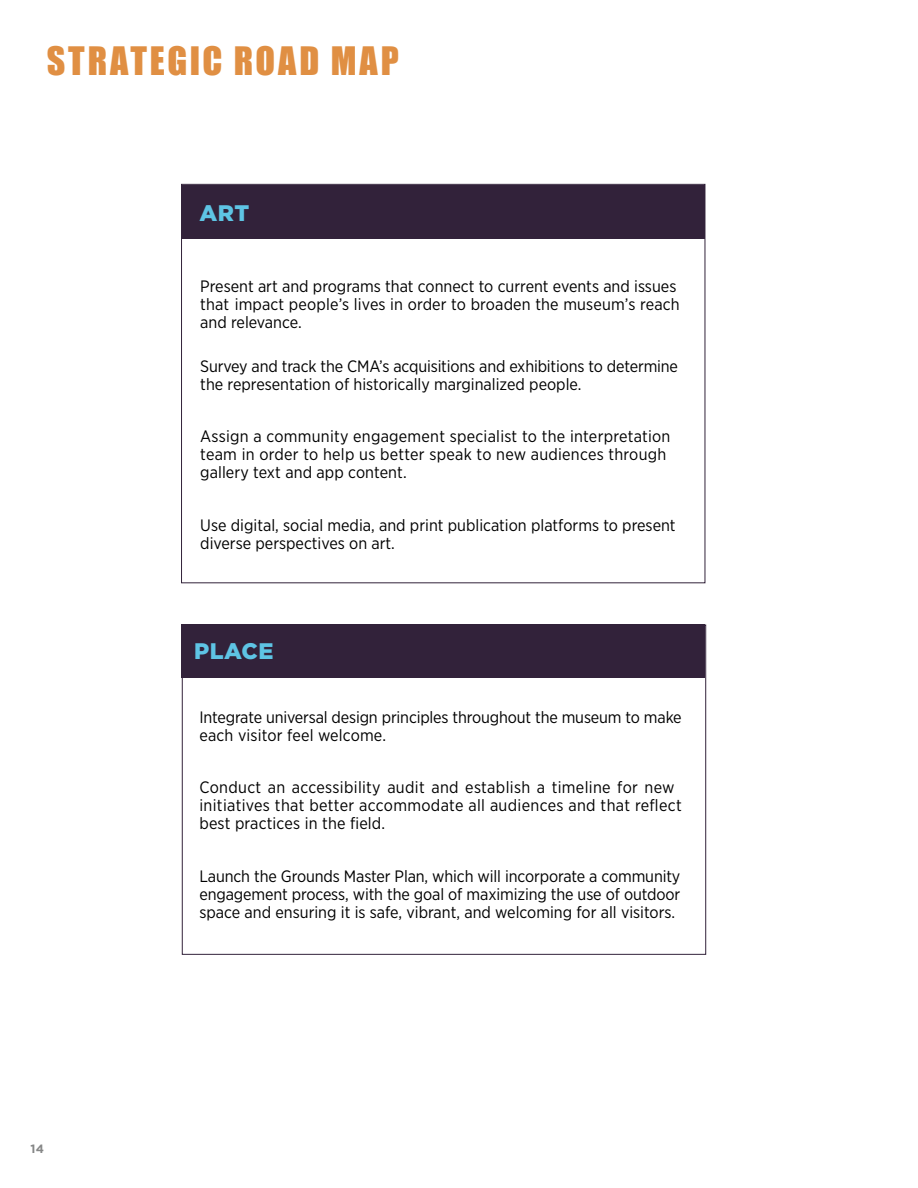
<style>
.page{position:relative;width:918px;height:1188px;background:#fff}
.page>*{position:absolute;margin:0;border:0;box-sizing:border-box;transform-origin:0 0}
.t1{font:36px "Impact";letter-spacing:.08em;color:#e08f43}
.t2{font:900 22.5px "Gotham";letter-spacing:.025em;color:#5ec4e4}
.t3{font:16.5px/18px "Gotham Narrow";color:#000}
.t4{font:16.5px/18px "Gotham Narrow";letter-spacing:.02em;color:#000}
.t5{font:700 12px "Gotham";color:#868787}
</style>
<div class="page">
<div style="left:181px;top:185px;width:524px;height:54px;background:#32223a"></div>
<div style="left:181px;top:624px;width:524px;height:54px;background:#32223a"></div>
<h1 class="t1" style="left:47px;top:33px;width:354px">STRATEGIC ROAD MAP</h1>
<h2 class="t2" style="left:199px;top:198px;width:52px">ART</h2>
<p class="t3" style="left:200px;top:277px;width:481px">Present art and programs that connect to current events and issues that impact people’s lives in order to broaden the museum’s reach and relevance.</p>
<p class="t3" style="left:200px;top:357px;width:479px">Survey and track the CMA’s acquisitions and exhibitions to determine the representation of historically marginalized people.</p>
<p class="t3" style="left:200px;top:427px;width:472px">Assign a community engagement specialist to the interpretation team in order to help us better speak to new audiences through gallery text and app content.</p>
<p class="t3" style="left:200px;top:516px;width:477px">Use digital, social media, and print publication platforms to present diverse perspectives on art.</p>
<h2 class="t2" style="left:194px;top:636px;width:81px">PLACE</h2>
<p class="t3" style="left:199px;top:708px;width:484px">Integrate universal design principles throughout the museum to make each visitor feel welcome.</p>
<p class="t5" style="left:31px;top:1141px;width:15px">14</p>
<p class="t4" style="left:199px;top:778px;width:484px">Conduct an accessibility audit and establish a timeline for new initiatives that better accommodate all audiences and that reflect best practices in the field.</p>
<p class="t3" style="left:199px;top:867px;width:483px;text-align:justify">Launch the Grounds Master Plan, which will incorporate a community engagement process, with the goal of maximizing the use of outdoor space and ensuring it is safe, vibrant, and welcoming for all visitors.</p>
</div>
